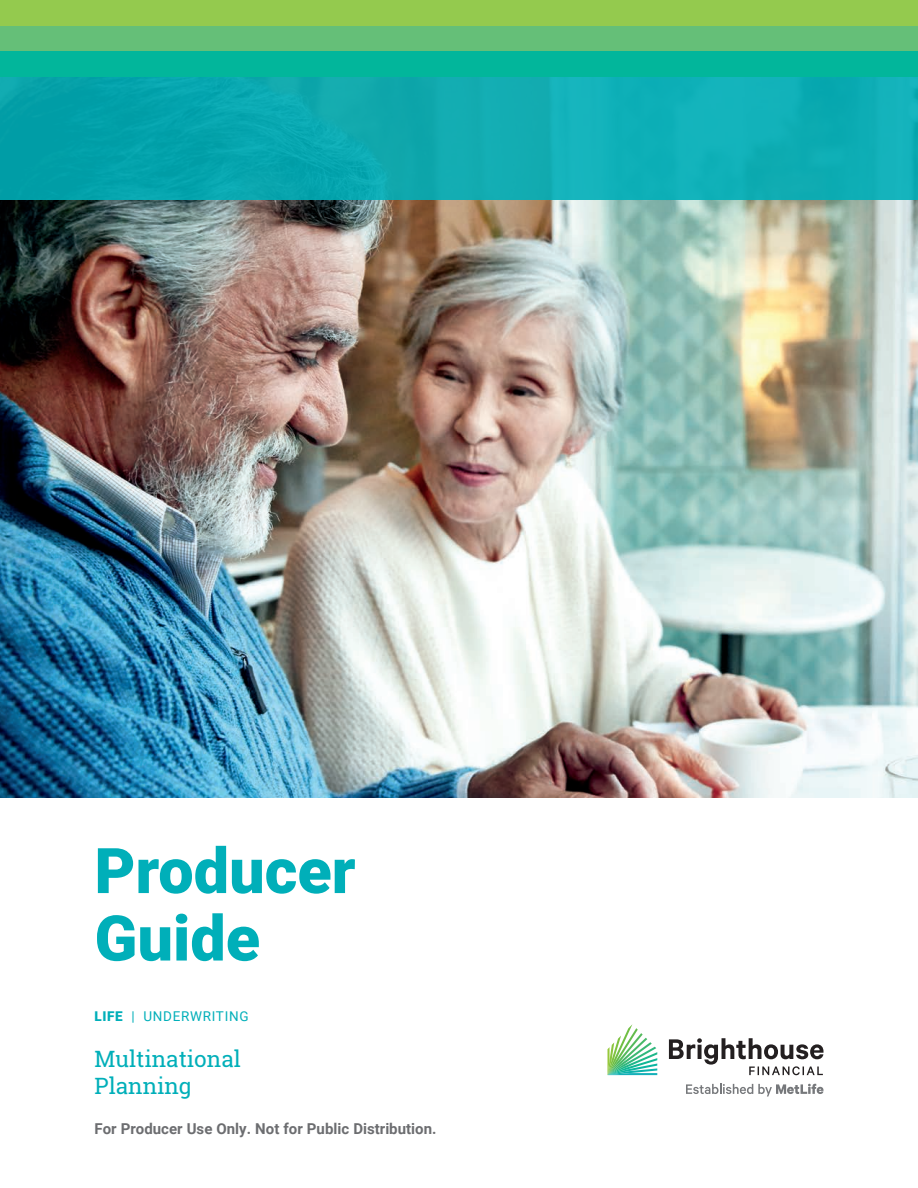
<style>
.page{position:relative;width:918px;height:1188px;background:#fff}
.page>*{position:absolute;margin:0;border:0;box-sizing:border-box;transform-origin:0 0}
.Header-Sans_42_45{font:900 63px/67.5px "Roboto";color:#00afb9}
.Product_15_18{font:22.5px/27px "Roboto Slab";color:#00afb9}
.Footnote_-__Final{font:700 15px "Roboto";color:#6c6d70}
.Category_9_18{font:13.5px "Roboto";letter-spacing:.05em;color:#00afb9}
.s1{font-weight:900}
</style>
<div class="page">
<img style="left:0;top:200px;width:918px;height:598px">
<svg style="left:686px;top:1084px;width:137px;height:12px"></svg>
<svg style="left:669px;top:1038px;width:155px;height:37px"></svg>
<svg style="left:608px;top:1024px;width:49px;height:51px"></svg>
<div style="left:0;top:76px;width:918px;height:124px;background:linear-gradient(to right,#04a0a9,#14b4ba)"></div>
<div style="left:0;top:51px;width:918px;height:26px;background:#02b69b"></div>
<div style="left:0;top:26px;width:918px;height:25px;background:#65bf78"></div>
<div style="left:0;top:0;width:918px;height:26px;background:#94ca4e"></div>
<p class="Header-Sans_42_45" style="left:94px;top:835px;width:263px">Producer<br>Guide</p>
<p class="Category_9_18" style="left:94px;top:1006px;width:156px"><span class="s1">LIFE</span> | UNDERWRITING</p>
<p class="Product_15_18" style="left:94px;top:1045px;width:148px">Multinational<br>Planning</p>
<p class="Footnote_-__Final" style="left:94px;top:1118px;width:343px">For Producer Use Only. Not for Public Distribution.</p>
</div>
